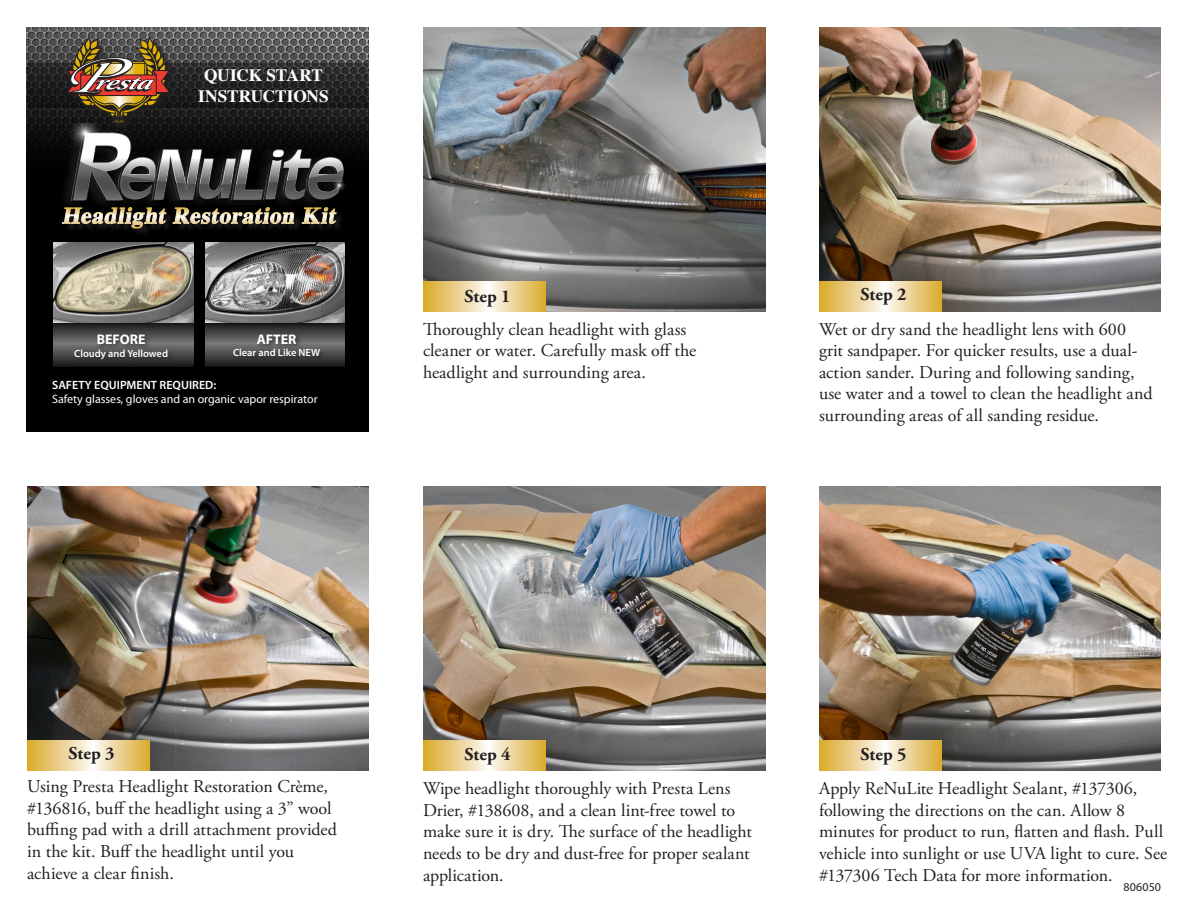
<style>
.page{position:relative;width:1188px;height:918px;background:#fff}
.page>*{position:absolute;margin:0;border:0;box-sizing:border-box;transform-origin:0 0}
.t1{font:italic 700 22.95px "Times";color:#fff}
.t2{font:18px/21.6px "Adobe Garamond Pro";color:#231f20}
.t3{font:700 18px "Adobe Garamond Pro";color:#231f20}
.t4{font:700 17.4px/20.9px "Times";letter-spacing:-.01em;color:#fff;text-align:center}
.t5{font:700 13.95px "Myriad Pro";color:#fff}
.t6{font:12px/14.4px "Myriad Pro";color:#fff}
.t7{font:12px "Myriad Pro";letter-spacing:.015em;color:#231f20}
.t8{font:600 10.5px "Myriad Pro";color:#fff}
.s1{font-weight:600}
</style>
<div class="page">
<img style="left:423px;top:486px;width:342px;height:284px">
<svg style="left:423px;top:740px;width:123px;height:30px;background:#ead18f"></svg>
<img style="left:819px;top:486px;width:342px;height:284px">
<svg style="left:819px;top:740px;width:123px;height:30px;background:#ead18f"></svg>
<img style="left:27px;top:27px;width:342px;height:405px">
<svg style="left:27px;top:63px;width:341px;height:45px;background:#242424"></svg>
<div style="left:65px;top:35px;width:112px;height:96px;background:#231f20;opacity:.88"></div>
<svg style="left:66px;top:33px;width:105px;height:84px;background:#735940"></svg>
<div style="left:50px;top:117px;width:287px;height:93px;background:#231f20;opacity:.75"></div>
<img style="left:56px;top:124px;width:296px;height:82px">
<div style="left:63px;top:210px;width:281px;height:26px;background:#000"></div>
<svg style="left:62px;top:207px;width:276px;height:22px"></svg>
<svg style="left:54px;top:323px;width:140px;height:44px;background:#3a3a3c"></svg>
<img style="left:54px;top:243px;width:140px;height:80px">
<div style="left:72px;top:332px;width:102px;height:33px;background:#231f20;opacity:.75"></div>
<svg style="left:205px;top:323px;width:140px;height:44px;background:#393a3b"></svg>
<div style="left:231px;top:331px;width:95px;height:32px;background:#231f20;opacity:.75"></div>
<img style="left:205px;top:243px;width:140px;height:80px">
<img style="left:423px;top:27px;width:342px;height:284px">
<svg style="left:423px;top:281px;width:123px;height:30px;background:#ead18f"></svg>
<img style="left:819px;top:27px;width:342px;height:284px">
<svg style="left:819px;top:281px;width:123px;height:30px;background:#ead18f"></svg>
<img style="left:27px;top:486px;width:342px;height:284px">
<svg style="left:27px;top:740px;width:123px;height:30px;background:#ead18f"></svg>
<p class="t4" style="left:198px;top:63px;width:132px">QUICK START<br>INSTRUCTIONS</p>
<p class="t1" style="left:62px;top:194px;width:281px">Headlight Restoration Kit</p>
<p class="t5" style="left:257px;top:330px;width:41px">AFTER</p>
<p class="t8" style="left:233px;top:346px;width:89px">Clear and Like NEW</p>
<p class="t6" style="left:52px;top:377px;width:267px"><span class="s1">SAFETY EQUIPMENT REQUIRED:<br></span>Safety glasses, gloves and an organic vapor respirator</p>
<p class="t5" style="left:97px;top:330px;width:50px">BEFORE</p>
<p class="t8" style="left:74px;top:347px;width:95px">Cloudy and Yellowed</p>
<p class="t3" style="left:465px;top:286px;width:47px">Step 1</p>
<p class="t2" style="left:423px;top:319px;width:275px">Thoroughly clean headlight with glass cleaner or water. Carefully mask off the headlight and surrounding area.</p>
<p class="t3" style="left:861px;top:284px;width:47px">Step 2</p>
<p class="t2" style="left:819px;top:319px;width:335px">Wet or dry sand the headlight lens with 600 grit sandpaper. For quicker results, use a dual&shy;action sander. During and following sanding, use water and a towel to clean the headlight and surrounding areas of all sanding residue.</p>
<p class="t3" style="left:69px;top:743px;width:47px">Step 3</p>
<p class="t2" style="left:27px;top:776px;width:311px">Using Presta Headlight Restoration Crème, #136816, buff the headlight using a 3” wool buffing pad with a drill attachment provided in the kit. Buff the headlight until you achieve a clear finish.</p>
<p class="t3" style="left:465px;top:744px;width:47px">Step 4</p>
<p class="t2" style="left:423px;top:778px;width:330px">Wipe headlight thoroughly with Presta Lens Drier, #138608, and a clean lint-free towel to make sure it is dry. The surface of the headlight needs to be dry and dust-free for proper sealant application.</p>
<p class="t3" style="left:861px;top:744px;width:47px">Step 5</p>
<p class="t2" style="left:819px;top:778px;width:350px">Apply ReNuLite Headlight Sealant, #137306, following the directions on the can. Allow 8 minutes for product to run, flatten and flash. Pull vehicle into sunlight or use UVA light to cure. See #137306 Tech Data for more information.</p>
<p class="t7" style="left:1123px;top:880px;width:39px">806050</p>
</div>
